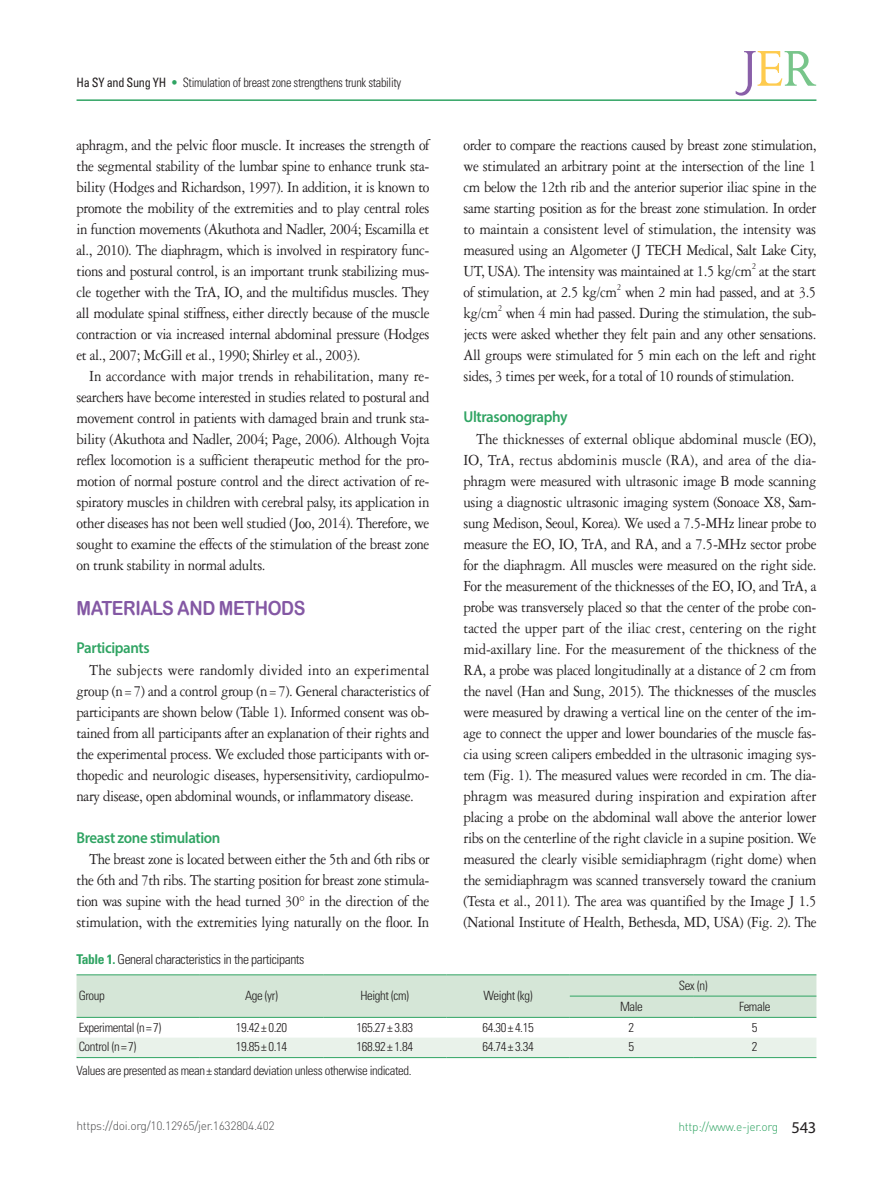
<style>
.page{position:relative;width:893px;height:1191px;background:#fff}
.page>*{position:absolute;margin:0;border:0;box-sizing:border-box;transform-origin:0 0}
.본문_대제목{font:19.5px "Arial Rounded MT Bold";letter-spacing:-.025em;color:#8458a4;scale:.9 1}
.본문_영문{font:16.5px/21px "Garamond 3 LT Std";letter-spacing:-.025em;color:#231f20;text-align:justify;scale:.9 1}
.본문_중제목{font:600 15.75px "Myriad Pro";letter-spacing:-.025em;color:#30a463;scale:.95 1}
.표제목_그림설명{font:300 condensed 13.5px "Univers LT Std";letter-spacing:-.03em;color:#231f20}
.하시라{font:300 condensed 12.9px "Univers LT Std";letter-spacing:-.025em;color:#231f20;scale:.95 1}
.표본문{font:300 condensed 12.75px "Univers LT Std";letter-spacing:-.03em;color:#231f20}
.t1{font:300 12px "DIN Pro";letter-spacing:-.025em;color:#4b4c4d}
.t2{font:300 12px "DIN Pro";letter-spacing:-.025em;color:#30a463}
.s1{font-weight:400}
.s2{color:#30a463}
.s3{font-weight:700;color:#30a463}
.s4{font-family:"Myriad Pro";font-weight:400;font-size:16.5px;color:#231f20}
</style>
<div class="page">
<svg style="left:736px;top:51px;width:80px;height:45px"></svg>
<hr style="left:77px;top:99px;width:739px;height:2px;background:#30a463">
<div style="left:77px;top:975px;width:739px;height:42px;background:#d5e6d7"></div>
<div style="left:77px;top:1038px;width:739px;height:19px;background:#e9f2ea"></div>
<hr style="left:77px;top:974px;width:123px;height:1px;background:#30a463">
<hr style="left:200px;top:974px;width:123px;height:1px;background:#30a463">
<hr style="left:323px;top:974px;width:123px;height:1px;background:#30a463">
<hr style="left:446px;top:974px;width:124px;height:1px;background:#30a463">
<hr style="left:570px;top:974px;width:123px;height:1px;background:#30a463">
<hr style="left:693px;top:974px;width:123px;height:1px;background:#30a463">
<hr style="left:570px;top:995px;width:123px;height:1px;background:#30a463">
<hr style="left:693px;top:995px;width:123px;height:1px;background:#30a463">
<hr style="left:77px;top:1017px;width:123px;height:1px;background:#30a463">
<hr style="left:200px;top:1017px;width:123px;height:1px;background:#30a463">
<hr style="left:323px;top:1017px;width:123px;height:1px;background:#30a463">
<hr style="left:446px;top:1017px;width:124px;height:1px;background:#30a463">
<hr style="left:570px;top:1017px;width:123px;height:1px;background:#30a463">
<hr style="left:693px;top:1017px;width:123px;height:1px;background:#30a463">
<hr style="left:77px;top:1057px;width:123px;height:1px;background:#30a463">
<hr style="left:200px;top:1057px;width:123px;height:1px;background:#30a463">
<hr style="left:323px;top:1057px;width:123px;height:1px;background:#30a463">
<hr style="left:446px;top:1057px;width:124px;height:1px;background:#30a463">
<hr style="left:570px;top:1057px;width:123px;height:1px;background:#30a463">
<hr style="left:693px;top:1057px;width:123px;height:1px;background:#30a463">
<p class="하시라" style="left:77px;top:74px;width:343px"><span class="s1">Ha SY and Sung YH</span> <span class="s2">•</span> Stimulation of breast zone strengthens trunk stability</p>
<p class="본문_영문" style="left:77px;top:134px;width:394px">aphragm, and the pelvic floor muscle. It increases the strength of the segmental stability of the lumbar spine to enhance trunk sta&shy;bility (Hodges and Richardson, 1997). In addition, it is known to promote the mobility of the extremities and to play central roles in function movements (Akuthota and Nadler, 2004; Escamilla et al., 2010). The diaphragm, which is involved in respiratory func&shy;tions and postural control, is an important trunk stabilizing mus&shy;cle together with the TrA, IO, and the multifidus muscles. They all modulate spinal stiffness, either directly because of the muscle contraction or via increased internal abdominal pressure (Hodges et al., 2007; McGill et al., 1990; Shirley et al., 2003).</p>
<p class="본문_영문" style="left:77px;top:365px;width:394px;text-indent:13px">In accordance with major trends in rehabilitation, many re&shy;searchers have become interested in studies related to postural and movement control in patients with damaged brain and trunk sta&shy;bility (Akuthota and Nadler, 2004; Page, 2006). Although Vojta reflex locomotion is a sufficient therapeutic method for the pro&shy;motion of normal posture control and the direct activation of re&shy;spiratory muscles in children with cerebral palsy, its application in other diseases has not been well studied (Joo, 2014). Therefore, we sought to examine the effects of the stimulation of the breast zone on trunk stability in normal adults.</p>
<p class="본문_대제목" style="left:77px;top:596px;width:256px">MATERIALS AND METHODS</p>
<p class="본문_중제목" style="left:77px;top:638px;width:79px">Participants</p>
<p class="본문_영문" style="left:77px;top:659px;width:394px;text-indent:13px">The subjects were randomly divided into an experimental group (n=7) and a control group (n=7). General characteristics of participants are shown below (Table 1). Informed consent was ob&shy;tained from all participants after an explanation of their rights and the experimental process. We excluded those participants with or&shy;thopedic and neurologic diseases, hypersensitivity, cardiopulmo&shy;nary disease, open abdominal wounds, or inflammatory disease.</p>
<p class="본문_중제목" style="left:77px;top:827px;width:153px">Breast zone stimulation</p>
<p class="본문_영문" style="left:77px;top:848px;width:394px;text-indent:13px">The breast zone is located between either the 5th and 6th ribs or the 6th and 7th ribs. The starting position for breast zone stimula&shy;tion was supine with the head turned 30° in the direction of the stimulation, with the extremities lying naturally on the floor. In</p>
<p class="본문_영문" style="left:463px;top:134px;width:394px">order to compare the reactions caused by breast zone stimulation, we stimulated an arbitrary point at the intersection of the line 1 cm below the 12th rib and the anterior superior iliac spine in the same starting position as for the breast zone stimulation. In order to maintain a consistent level of stimulation, the intensity was measured using an Algometer (J TECH Medical, Salt Lake City, UT, USA). The intensity was maintained at 1.5 kg/cm<sup>2</sup> at the start of stimulation, at 2.5 kg/cm<sup>2</sup> when 2 min had passed, and at 3.5 kg/cm<sup>2</sup> when 4 min had passed. During the stimulation, the sub&shy;jects were asked whether they felt pain and any other sensations.<br>All groups were stimulated for 5 min each on the left and right sides, 3 times per week, for a total of 10 rounds of stimulation.</p>
<p class="본문_중제목" style="left:463px;top:407px;width:111px">Ultrasonography</p>
<p class="본문_영문" style="left:463px;top:428px;width:394px;text-indent:13px">The thicknesses of external oblique abdominal muscle (EO), IO, TrA, rectus abdominis muscle (RA), and area of the dia&shy;phragm were measured with ultrasonic image B mode scanning using a diagnostic ultrasonic imaging system (Sonoace X8, Sam&shy;sung Medison, Seoul, Korea). We used a 7.5-MHz linear probe to measure the EO, IO, TrA, and RA, and a 7.5-MHz sector probe for the diaphragm. All muscles were measured on the right side.<br>For the measurement of the thicknesses of the EO, IO, and TrA, a probe was transversely placed so that the center of the probe con&shy;tacted the upper part of the iliac crest, centering on the right mid-axillary line. For the measurement of the thickness of the RA, a probe was placed longitudinally at a distance of 2 cm from the navel (Han and Sung, 2015). The thicknesses of the muscles were measured by drawing a vertical line on the center of the im&shy;age to connect the upper and lower boundaries of the muscle fas&shy;cia using screen calipers embedded in the ultrasonic imaging sys&shy;tem (Fig. 1). The measured values were recorded in cm. The dia&shy;phragm was measured during inspiration and expiration after placing a probe on the abdominal wall above the anterior lower ribs on the centerline of the right clavicle in a supine position. We measured the clearly visible semidiaphragm (right dome) when the semidiaphragm was scanned transversely toward the cranium (Testa et al., 2011). The area was quantified by the Image J 1.5 (National Institute of Health, Bethesda, MD, USA) (Fig. 2). The</p>
<p class="표제목_그림설명" style="left:77px;top:951px;width:230px"><span class="s3">Table 1.</span> General characteristics in the participants</p>
<p class="표본문" style="left:79px;top:988px;width:28px">Group</p>
<p class="표본문" style="left:245px;top:988px;width:34px">Age (yr)</p>
<p class="표본문" style="left:361px;top:988px;width:50px">Height (cm)</p>
<p class="표본문" style="left:484px;top:988px;width:51px">Weight (kg)</p>
<p class="표본문" style="left:679px;top:977px;width:30px">Sex (n)</p>
<p class="표본문" style="left:620px;top:998px;width:24px">Male</p>
<p class="표본문" style="left:739px;top:998px;width:33px">Female</p>
<p class="표본문" style="left:79px;top:1020px;width:84px">Experimental (n= 7)</p>
<p class="표본문" style="left:236px;top:1020px;width:53px">19.42± 0.20</p>
<p class="표본문" style="left:357px;top:1020px;width:58px">165.27± 3.83</p>
<p class="표본문" style="left:483px;top:1020px;width:53px">64.30± 4.15</p>
<p class="표본문" style="left:629px;top:1020px;width:7px">2</p>
<p class="표본문" style="left:752px;top:1020px;width:7px">5</p>
<p class="표본문" style="left:79px;top:1039px;width:59px">Control (n= 7)</p>
<p class="표본문" style="left:236px;top:1039px;width:53px">19.85± 0.14</p>
<p class="표본문" style="left:357px;top:1039px;width:58px">168.92± 1.84</p>
<p class="표본문" style="left:483px;top:1039px;width:53px">64.74± 3.34</p>
<p class="표본문" style="left:629px;top:1039px;width:7px">5</p>
<p class="표본문" style="left:752px;top:1039px;width:7px">2</p>
<p class="표본문" style="left:77px;top:1062px;width:337px">Values are presented as mean± standard deviation unless otherwise indicated.</p>
<p class="t1" style="left:77px;top:1118px;width:200px">https://doi.org/10.12965/jer.1632804.402</p>
<p class="t2" style="left:678px;top:1118px;width:139px">http://www.e-jer.org <span class="s4">543</span></p>
</div>
